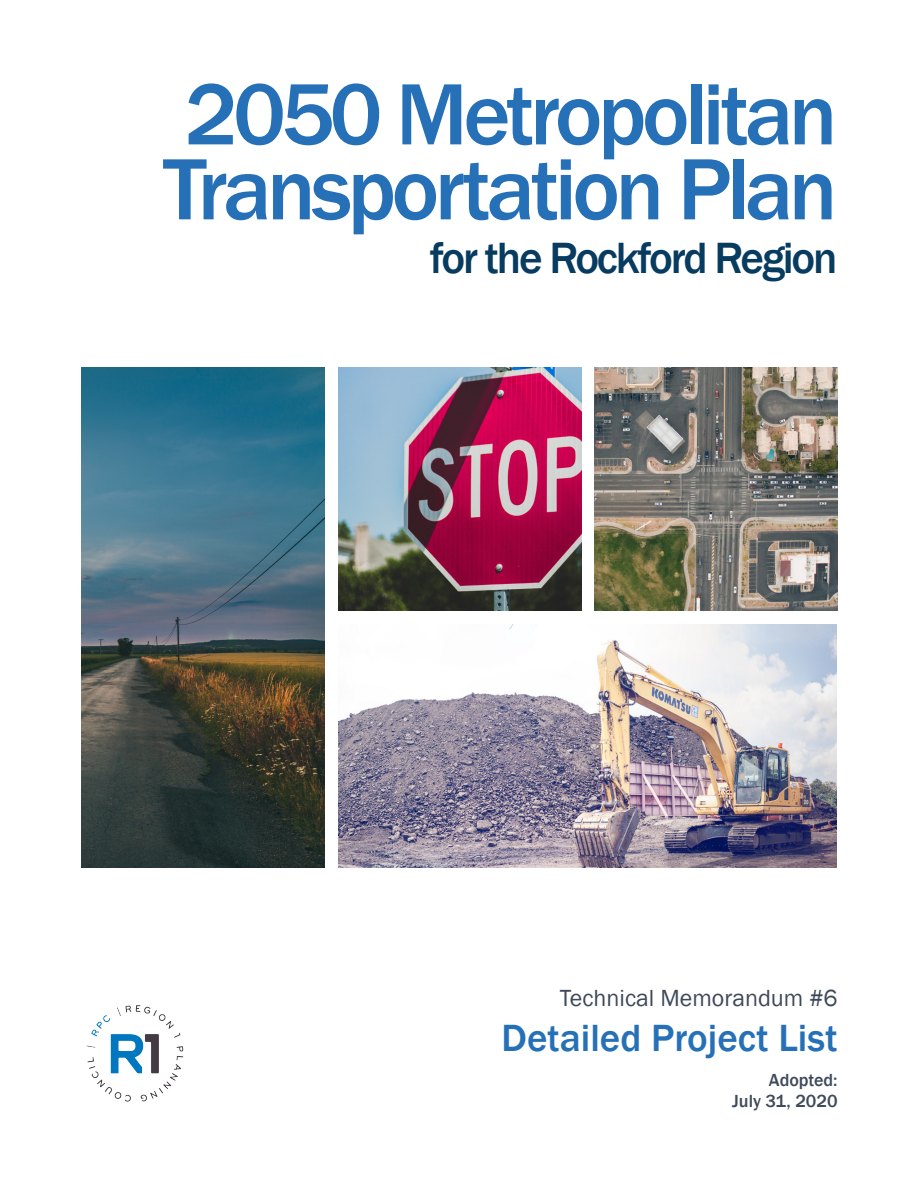
<style>
.page{position:relative;width:918px;height:1188px;background:#fff}
.page>*{position:absolute;margin:0;border:0;box-sizing:border-box;transform-origin:0 0}
.t1{font:500 90px/75px "Franklin Gothic";letter-spacing:-.05em;color:#2570b7}
.t2{font:500 45px "Franklin Gothic";letter-spacing:-.05em;color:#073b60}
.t3{font:500 39px "Franklin Gothic";color:#2570b7}
.t4{font:24px "Franklin Gothic";color:#3e495a}
.t5{font:500 18px/21.6px "Franklin Gothic";color:#3e495a;text-align:right}
</style>
<div class="page">
<img style="left:87px;top:1006px;width:97px;height:96px">
<img style="left:81px;top:368px;width:243px;height:499px">
<img style="left:338px;top:624px;width:499px;height:243px">
<img style="left:338px;top:368px;width:243px;height:243px">
<img style="left:595px;top:368px;width:243px;height:243px">
<p class="t1" style="left:163px;top:78px;width:676px">2050 Metropolitan<br>Transportation Plan</p>
<p class="t2" style="left:430px;top:231px;width:409px">for the Rockford Region</p>
<p class="t4" style="left:560px;top:983px;width:279px">Technical Memorandum #6</p>
<p class="t3" style="left:501px;top:1014px;width:338px">Detailed Project List</p>
<p class="t5" style="left:732px;top:1069px;width:107px">Adopted:<br>July 31, 2020</p>
</div>
